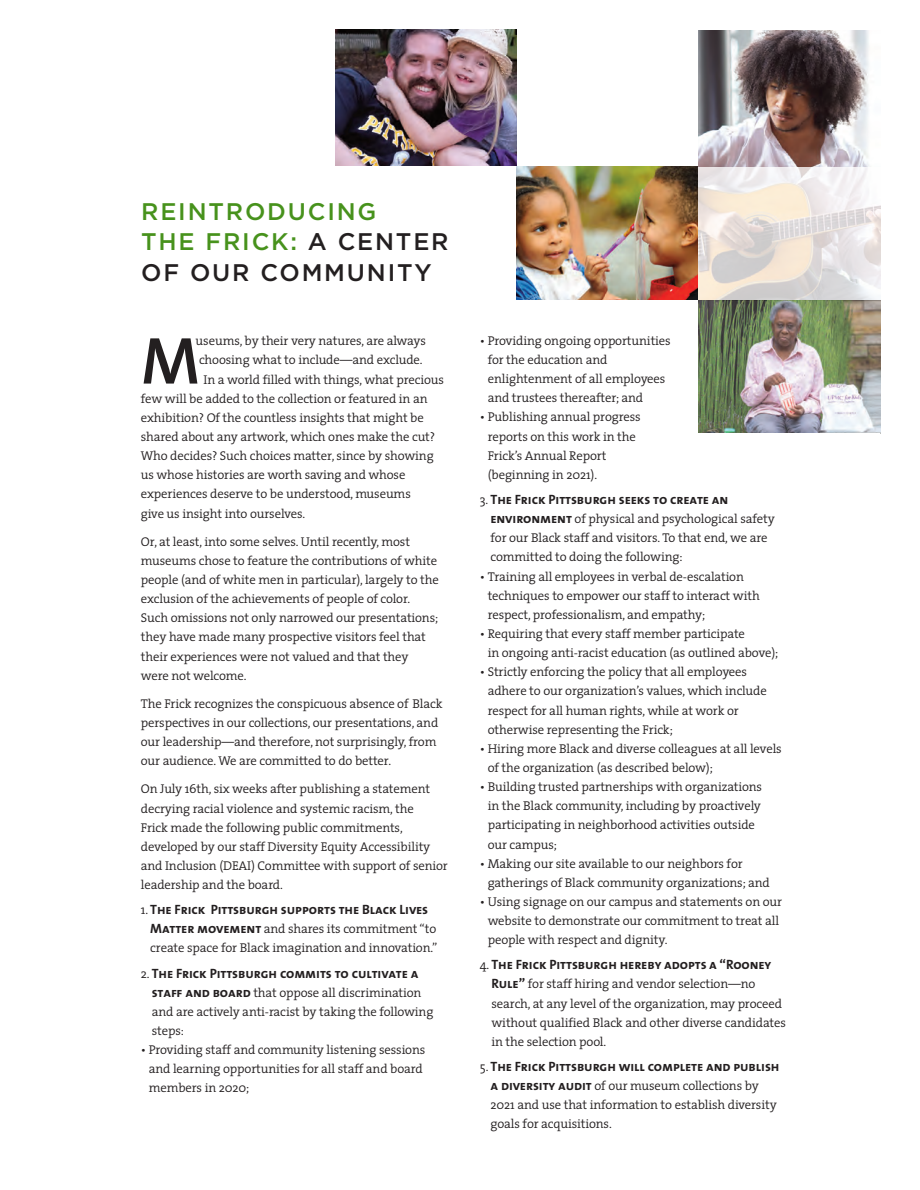
<style>
.page{position:relative;width:920px;height:1190px;background:#fff}
.page>*{position:absolute;margin:0;border:0;box-sizing:border-box;transform-origin:0 0}
.t1{font:600 66.9px "The Sans";color:#231f20}
.t2{font:500 24px/30.6px "Gotham";letter-spacing:.075em;color:#47921c}
.t3{font:13.5px "The Sans Bold Caps";letter-spacing:-.005em;color:#231f20}
.t4{font:300 12.75px/19.2px "The Serif";letter-spacing:-.01em;color:#231f20}
.s1{color:#231f20}
.s2{font-family:"The Serif";font-weight:300;font-size:12.75px}
.s3{font-family:"The Sans Bold Caps";font-weight:400;font-size:13.5px}
</style>
<div class="page">
<img style="left:335px;top:29px;width:181px;height:137px">
<img style="left:516px;top:167px;width:182px;height:133px">
<svg style="left:698px;top:167px;width:181px;height:133px"></svg>
<img style="left:698px;top:300px;width:181px;height:133px">
<img style="left:698px;top:30px;width:171px;height:137px">
<div style="left:413px;top:2px;width:16px;height:16px;border:1px solid #fff;border-radius:50%"></div>
<h2 class="t2" style="left:141px;top:198px;width:309px">REINTRODUCING<br>THE FRICK: <span class="s1">A CENTER<br>OF OUR COMMUNITY</span></h2>
<h1 class="t1" style="left:141px;top:335px;width:61px">M</h1>
<p class="t4" style="left:195px;top:332px;width:232px">useums, by their very natures, are always</p>
<p class="t4" style="left:199px;top:352px;width:225px">choosing what to include—and exclude.</p>
<p class="t4" style="left:203px;top:371px;width:242px">In a world filled with things, what precious</p>
<p class="t4" style="left:141px;top:390px;width:288px">few will be added to the collection or featured in an</p>
<p class="t4" style="left:141px;top:409px;width:284px">exhibition? Of the countless insights that might be</p>
<p class="t4" style="left:141px;top:428px;width:296px">shared about any artwork, which ones make the cut?</p>
<p class="t4" style="left:141px;top:447px;width:294px">Who decides? Such choices matter, since by showing</p>
<p class="t4" style="left:141px;top:466px;width:266px">us whose histories are worth saving and whose</p>
<p class="t4" style="left:141px;top:485px;width:271px">experiences deserve to be understood, museums</p>
<p class="t4" style="left:141px;top:505px;width:166px">give us insight into ourselves.</p>
<p class="t4" style="left:141px;top:533px;width:299px">Or, at least, into some selves. Until recently, most museums chose to feature the contributions of white people (and of white men in particular), largely to the exclusion of the achievements of people of color.<br>Such omissions not only narrowed our presentations; they have made many prospective visitors feel that their experiences were not valued and that they were not welcome.</p>
<p class="t4" style="left:141px;top:695px;width:303px">The Frick recognizes the conspicuous absence of Black perspectives in our collections, our presentations, and our leadership—and therefore, not surprisingly, from our audience. We are committed to do better.</p>
<p class="t4" style="left:141px;top:780px;width:308px">On July 16th, six weeks after publishing a statement decrying racial violence and systemic racism, the<br>Frick made the following public commitments, developed by our staff Diversity Equity Accessibility and Inclusion (DEAI) Committee with support of senior leadership and the board.</p>
<p class="t3" style="left:141px;top:901px;width:289px"><span class="s2">1.</span> The Frick Pittsburgh supports the Black Lives</p>
<p class="t4" style="left:150px;top:920px;width:289px"><span class="s3">Matter movement</span> and shares its commitment “to create space for Black imagination and innovation.”</p>
<p class="t3" style="left:141px;top:964px;width:279px"><span class="s2">2.</span> The Frick Pittsburgh commits to cultivate a</p>
<p class="t4" style="left:152px;top:983px;width:283px"><span class="s3">staff and board</span> that oppose all discrimination and are actively anti-racist by taking the following steps:</p>
<p class="t4" style="left:149px;top:1041px;width:278px;text-indent:-8px">• Providing staff and community listening sessions and learning opportunities for all staff and board members in 2020;</p>
<p class="t4" style="left:487px;top:332px;width:184px;text-indent:-8px">• Providing ongoing opportunities for the education and enlightenment of all employees and trustees thereafter; and</p>
<p class="t4" style="left:487px;top:409px;width:155px;text-indent:-8px">• Publishing annual progress reports on this work in the<br>Frick’s Annual Report (beginning in 2021).</p>
<p class="t3" style="left:479px;top:491px;width:250px"><span class="s2">3.</span> The Frick Pittsburgh seeks to create an</p>
<p class="t4" style="left:490px;top:510px;width:286px"><span class="s3">environment</span> of physical and psychological safety for our Black staff and visitors. To that end, we are committed to doing the following:</p>
<p class="t4" style="left:487px;top:568px;width:273px;text-indent:-8px">• Training all employees in verbal de-escalation techniques to empower our staff to interact with respect, professionalism, and empathy;</p>
<p class="t4" style="left:487px;top:625px;width:292px;text-indent:-8px">• Requiring that every staff member participate<br>in ongoing anti-racist education (as outlined above);</p>
<p class="t4" style="left:487px;top:663px;width:280px;text-indent:-8px">• Strictly enforcing the policy that all employees adhere to our organization’s values, which include respect for all human rights, while at work or otherwise representing the Frick;</p>
<p class="t4" style="left:487px;top:740px;width:295px;text-indent:-8px">• Hiring more Black and diverse colleagues at all levels of the organization (as described below);</p>
<p class="t4" style="left:487px;top:778px;width:276px;text-indent:-8px">• Building trusted partnerships with organizations in the Black community, including by proactively participating in neighborhood activities outside our campus;</p>
<p class="t4" style="left:487px;top:854px;width:283px;text-indent:-8px">• Making our site available to our neighbors for gatherings of Black community organizations; and</p>
<p class="t4" style="left:487px;top:893px;width:296px;text-indent:-8px">• Using signage on our campus and statements on our website to demonstrate our commitment to treat all people with respect and dignity.</p>
<p class="t3" style="left:479px;top:956px;width:293px"><span class="s2">4.</span> The Frick Pittsburgh hereby adopts a “Rooney</p>
<p class="t4" style="left:491px;top:975px;width:296px"><span class="s3">Rule”</span> for staff hiring and vendor selection—no search, at any level of the organization, may proceed without qualified Black and other diverse candidates in the selection pool.</p>
<p class="t3" style="left:479px;top:1058px;width:301px"><span class="s2">5.</span> The Frick Pittsburgh will complete and publish</p>
<p class="t4" style="left:490px;top:1077px;width:288px"><span class="s3">a diversity audit</span> of our museum collections by<br>2021 and use that information to establish diversity goals for acquisitions.</p>
</div>
